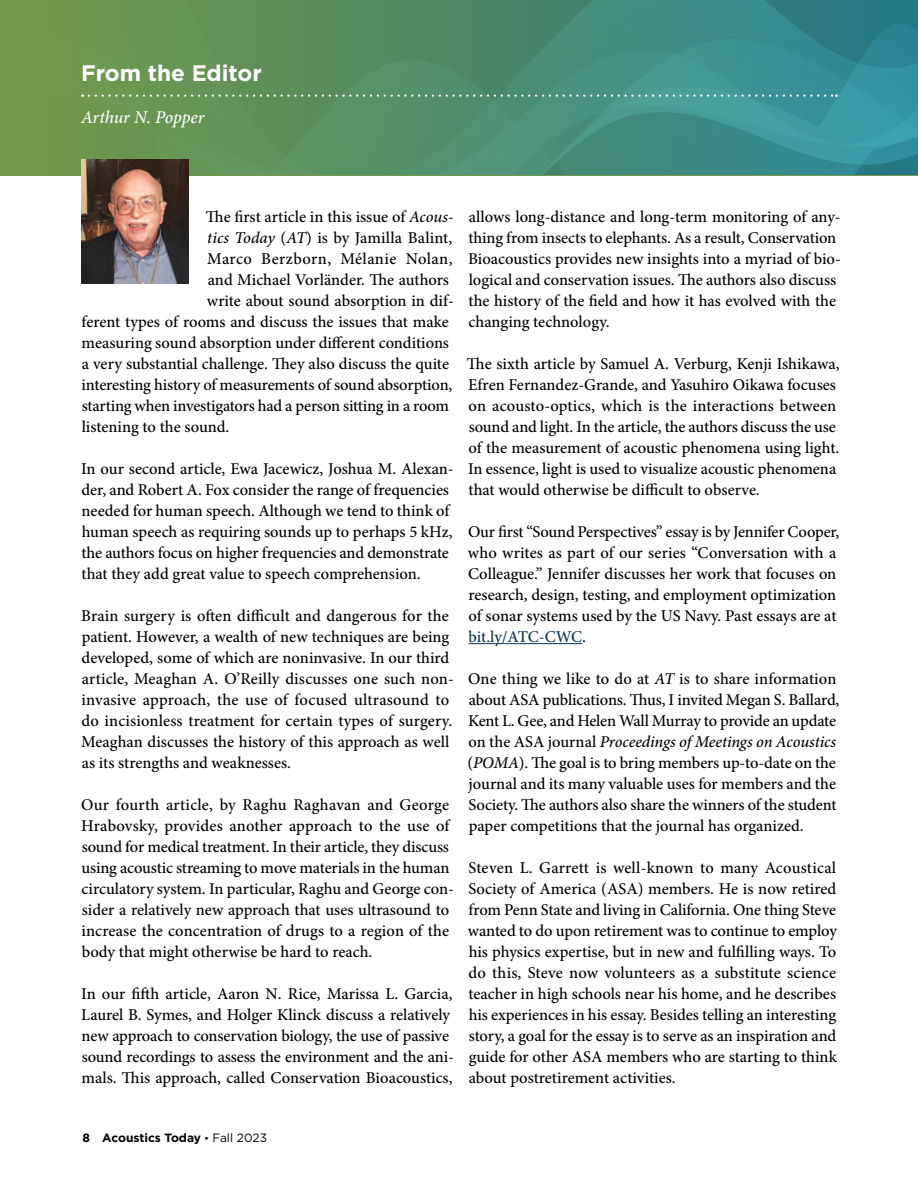
<style>
.page{position:relative;width:918px;height:1188px;background:#fff}
.page>*{position:absolute;margin:0;border:0;box-sizing:border-box;transform-origin:0 0}
.t1{font:700 22.5px "Gotham";color:#fff}
.t2{font:italic 500 18px "Minion Pro";letter-spacing:-.01em;color:#fff}
.t3{font:500 16.5px/21px "Minion Pro";letter-spacing:-.005em;color:#000}
.t4{font:500 16.5px "Minion Pro";letter-spacing:.025em;color:#000}
.t5{font:700 12px "Gotham";color:#000}
.s1{font-style:italic}
.s2{color:#0a3255}
.s3{font-weight:400;font-size:10.5px}
.s4{font-weight:400}
</style>
<div class="page">
<div style="left:0;top:0;width:918px;height:176px;background:#739849"></div>
<svg style="left:81px;top:0;width:837px;height:175px"></svg>
<img style="left:81px;top:159px;width:108px;height:125px">
<hr style="left:469px;top:643px;width:113px;height:1px;background:#0a3255">
<h1 class="t1" style="left:81px;top:58px;width:182px">From the Editor</h1>
<p class="t2" style="left:81px;top:105px;width:125px">Arthur N. Popper</p>
<p class="t3" style="left:206px;top:206px;width:249px">The first article in this issue of <span class="s1">Acous-</span></p>
<p class="t3" style="left:207px;top:227px;width:247px"><span class="s1">tics Today</span> (<span class="s1">AT</span>) is by Jamilla Balint,</p>
<p class="t4" style="left:207px;top:248px;width:247px">Marco Berzborn, Mélanie Nolan,</p>
<p class="t3" style="left:208px;top:269px;width:243px">and Michael Vorländer. The authors</p>
<p class="t3" style="left:207px;top:290px;width:248px">write about sound absorption in dif-</p>
<p class="t3" style="left:82px;top:311px;width:369px">ferent types of rooms and discuss the issues that make</p>
<p class="t3" style="left:82px;top:332px;width:369px">measuring sound absorption under different conditions</p>
<p class="t3" style="left:82px;top:353px;width:369px">a very substantial challenge. They also discuss the quite</p>
<p class="t3" style="left:81px;top:374px;width:372px">interesting history of measurements of sound absorption,</p>
<p class="t3" style="left:82px;top:395px;width:369px">starting when investigators had a person sitting in a room</p>
<p class="t3" style="left:82px;top:416px;width:149px">listening to the sound.</p>
<p class="t3" style="left:81px;top:458px;width:374px">In our second article, Ewa Jacewicz, Joshua M. Alexan&shy;der, and Robert A. Fox consider the range of frequencies needed for human speech. Although we tend to think of human speech as requiring sounds up to perhaps 5 kHz, the authors focus on higher frequencies and demonstrate that they add great value to speech comprehension.</p>
<p class="t3" style="left:81px;top:605px;width:374px">Brain surgery is often difficult and dangerous for the patient. However, a wealth of new techniques are being developed, some of which are noninvasive. In our third article, Meaghan A. O’Reilly discusses one such non&shy;invasive approach, the use of focused ultrasound to do incisionless treatment for certain types of surgery.<br>Meaghan discusses the history of this approach as well as its strengths and weaknesses.</p>
<p class="t3" style="left:81px;top:794px;width:374px">Our fourth article, by Raghu Raghavan and George Hrabovsky, provides another approach to the use of sound for medical treatment. In their article, they discuss using acoustic streaming to move materials in the human circulatory system. In particular, Raghu and George con&shy;sider a relatively new approach that uses ultrasound to increase the concentration of drugs to a region of the body that might otherwise be hard to reach.</p>
<p class="t3" style="left:81px;top:983px;width:374px">In our fifth article, Aaron N. Rice, Marissa L. Garcia, Laurel B. Symes, and Holger Klinck discuss a relatively new approach to conservation biology, the use of passive sound recordings to assess the environment and the ani&shy;mals. This approach, called Conservation Bioacoustics,</p>
<p class="t3" style="left:468px;top:206px;width:374px">allows long-distance and long-term monitoring of any&shy;thing from insects to elephants. As a result, Conservation Bioacoustics provides new insights into a myriad of bio&shy;logical and conservation issues. The authors also discuss the history of the field and how it has evolved with the changing technology.</p>
<p class="t3" style="left:467px;top:353px;width:374px">The sixth article by Samuel A. Verburg, Kenji Ishikawa, Efren Fernandez-Grande, and Yasuhiro Oikawa focuses on acousto-optics, which is the interactions between sound and light. In the article, the authors discuss the use of the measurement of acoustic phenomena using light.<br>In essence, light is used to visualize acoustic phenomena that would otherwise be difficult to observe.</p>
<p class="t3" style="left:468px;top:521px;width:373px">Our first “Sound Perspectives” essay is by Jennifer Cooper, who writes as part of our series “Conversation with a Colleague.” Jennifer discusses her work that focuses on research, design, testing, and employment optimization of sonar systems used by the US Navy. Past essays are at <span class="s2">bit.ly/ATC-CWC</span>.</p>
<p class="t3" style="left:468px;top:668px;width:373px">One thing we like to do at <span class="s1">AT</span> is to share information about ASA publications. Thus, I invited Megan S. Ballard, Kent L. Gee, and Helen Wall Murray to provide an update on the ASA journal <span class="s1">Proceedings of Meetings on Acoustics </span>(<span class="s1">POMA</span>). The goal is to bring members up-to-date on the journal and its many valuable uses for members and the Society. The authors also share the winners of the student paper competitions that the journal has organized.</p>
<p class="t3" style="left:468px;top:857px;width:371px;text-align:justify">Steven L. Garrett is well-known to many Acoustical Society of America (ASA) members. He is now retired from Penn State and living in California. One thing Steve wanted to do upon retirement was to continue to employ his physics expertise, but in new and fulfilling ways. To do this, Steve now volunteers as a substitute science teacher in high schools near his home, and he describes his experiences in his essay. Besides telling an interesting story, a goal for the essay is to serve as an inspiration and guide for other ASA members who are starting to think about postretirement activities.</p>
<p class="t5" style="left:83px;top:1130px;width:186px">8 Acoustics Today <span class="s3">•</span> <span class="s4">Fall 2023</span></p>
</div>
